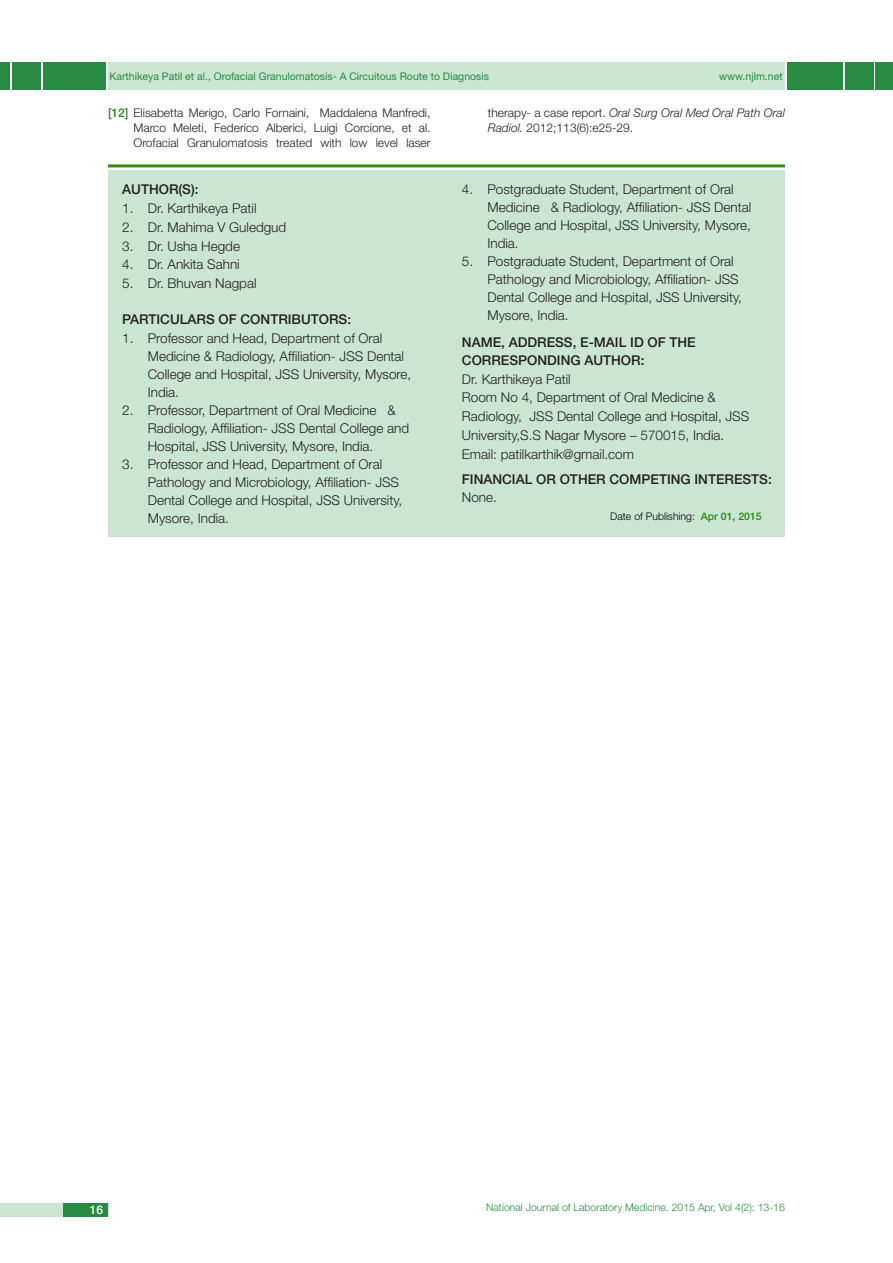
<style>
.page{position:relative;width:893px;height:1263px;background:#fff}
.page>*{position:absolute;margin:0;border:0;box-sizing:border-box;transform-origin:0 0}
.con_particulars{font:300 13.5px/18px "Helvetica Neue";color:#231f20}
.con_particulars-2{font:500 13.5px "Helvetica Neue";color:#231f20}
.t1{font:300 12px/15px "Helvetica Neue";color:#231f20;text-align:justify}
.t2{font:500 12px "Helvetica Neue";color:#fff}
.t3{font:10.5px "Helvetica Neue";color:#288b43}
.t4{font:300 10.5px "Helvetica Neue";color:#288b43}
.t5{font:300 10.5px "Helvetica Neue";color:#000}
.s1{font-weight:500;color:#248a11}
.s2{font-style:italic}
</style>
<div class="page">
<div style="left:0;top:62px;width:10px;height:28px;background:#288b43"></div>
<div style="left:12px;top:62px;width:29px;height:28px;background:#288b43"></div>
<div style="left:108px;top:62px;width:677px;height:28px;background:#cae6d3"></div>
<div style="left:876px;top:62px;width:17px;height:28px;background:#288b43"></div>
<div style="left:845px;top:62px;width:28px;height:28px;background:#288b43"></div>
<div style="left:0;top:1203px;width:108px;height:14px;background:#cae6d3"></div>
<div style="left:64px;top:1203px;width:44px;height:14px;background:#288b43"></div>
<div style="left:787px;top:62px;width:55px;height:28px;background:#288b43"></div>
<div style="left:43px;top:62px;width:63px;height:28px;background:#288b43"></div>
<div style="left:108px;top:170px;width:677px;height:367px;background:#cae6d3"></div>
<hr style="left:108px;top:164px;width:677px;height:3px;background:#348814">
<p class="t3" style="left:109px;top:70px;width:381px">Karthikeya Patil et al., Orofacial Granulomatosis- A Circuitous Route to Diagnosis</p>
<p class="t3" style="left:719px;top:70px;width:65px">www.njlm.net</p>
<p class="t1" style="left:134px;top:105px;width:299px;text-indent:-26px"><span class="s1">[12]</span> Elisabetta Merigo, Carlo Fornaini, Maddalena Manfredi, Marco Meleti, Federico Alberici, Luigi Corcione, et al.<br>Orofacial Granulomatosis treated with low level laser</p>
<p class="t1" style="left:488px;top:105px;width:299px">therapy- a case report. <span class="s2">Oral Surg Oral Med Oral Path Oral<br>Radiol.</span> 2012;113(6):e25-29.</p>
<p class="con_particulars-2" style="left:122px;top:181px;width:10px">AUTH</p>
<p class="con_particulars-2" style="left:159px;top:181px;width:41px">OR(S):</p>
<p class="con_particulars" style="left:122px;top:199px;width:136px">1. Dr. Karthikeya Patil</p>
<p class="con_particulars" style="left:122px;top:218px;width:166px">2. Dr. Mahima V Guledgud</p>
<p class="con_particulars" style="left:122px;top:236px;width:119px">3. Dr. Usha Hegde</p>
<p class="con_particulars" style="left:122px;top:255px;width:119px">4. Dr. Ankita Sahni</p>
<p class="con_particulars" style="left:122px;top:274px;width:136px">5. Dr. Bhuvan Nagpal</p>
<p class="con_particulars-2" style="left:122px;top:311px;width:17px">PARTI</p>
<p class="con_particulars-2" style="left:160px;top:311px;width:20px">CULAR</p>
<p class="con_particulars-2" style="left:206px;top:311px;width:63px">S OF CONTRI</p>
<p class="con_particulars-2" style="left:292px;top:311px;width:61px">BUTORS:</p>
<p class="con_particulars" style="left:148px;top:329px;width:265px;text-indent:-26px">1. Professor and Head, Department of Oral Medicine &amp; Radiology, Affiliation- JSS Dental College and Hospital, JSS University, Mysore, India.</p>
<p class="con_particulars" style="left:148px;top:401px;width:263px;text-indent:-26px">2. Professor, Department of Oral Medicine &amp;<br>Radiology, Affiliation- JSS Dental College and<br>Hospital, JSS University, Mysore, India.</p>
<p class="con_particulars" style="left:148px;top:455px;width:256px;text-indent:-26px">3. Professor and Head, Department of Oral Pathology and Microbiology, Affiliation- JSS Dental College and Hospital, JSS University, Mysore, India.</p>
<p class="con_particulars" style="left:487px;top:180px;width:265px;text-indent:-26px">4. Postgraduate Student, Department of Oral Medicine &amp; Radiology, Affiliation- JSS Dental College and Hospital, JSS University, Mysore, India.</p>
<p class="con_particulars" style="left:487px;top:252px;width:256px;text-indent:-26px">5. Postgraduate Student, Department of Oral Pathology and Microbiology, Affiliation- JSS Dental College and Hospital, JSS University, Mysore, India.</p>
<p class="con_particulars-2" style="left:462px;top:334px;width:152px">NAME, ADDRESS, E-MAIL</p>
<p class="con_particulars-2" style="left:630px;top:334px;width:49px">ID OF THE</p>
<p class="con_particulars-2" style="left:462px;top:352px;width:30px">CORRE</p>
<p class="con_particulars-2" style="left:509px;top:352px;width:85px">SPONDING AUTH</p>
<p class="con_particulars-2" style="left:621px;top:352px;width:25px">OR:</p>
<p class="con_particulars" style="left:462px;top:370px;width:110px">Dr. Karthikeya Patil</p>
<p class="con_particulars" style="left:462px;top:388px;width:289px;line-height:18.8px">Room No 4, Department of Oral Medicine &amp;<br>Radiology, JSS Dental College and Hospital, JSS<br>University,S.S Nagar Mysore – 570015, India.</p>
<p class="con_particulars" style="left:462px;top:445px;width:174px">Email: patilkarthik@gmail.com</p>
<p class="con_particulars-2" style="left:462px;top:471px;width:118px">FINANCIAL OR OTHER</p>
<p class="con_particulars-2" style="left:609px;top:471px;width:50px">COMPETIN</p>
<p class="con_particulars-2" style="left:680px;top:471px;width:23px">G INTERE</p>
<p class="con_particulars-2" style="left:742px;top:471px;width:31px">STS:</p>
<p class="con_particulars" style="left:462px;top:488px;width:37px">None.</p>
<p class="t5" style="left:610px;top:509px;width:153px">Date of Publishing: <span class="s1">APR 01, 2015</span></p>
<p class="t2" style="left:90px;top:1203px;width:15px">16</p>
<p class="t4" style="left:486px;top:1201px;width:300px">National Journal of Laboratory Medicine. 2015 Apr, Vol 4(2): 13-16</p>
</div>
